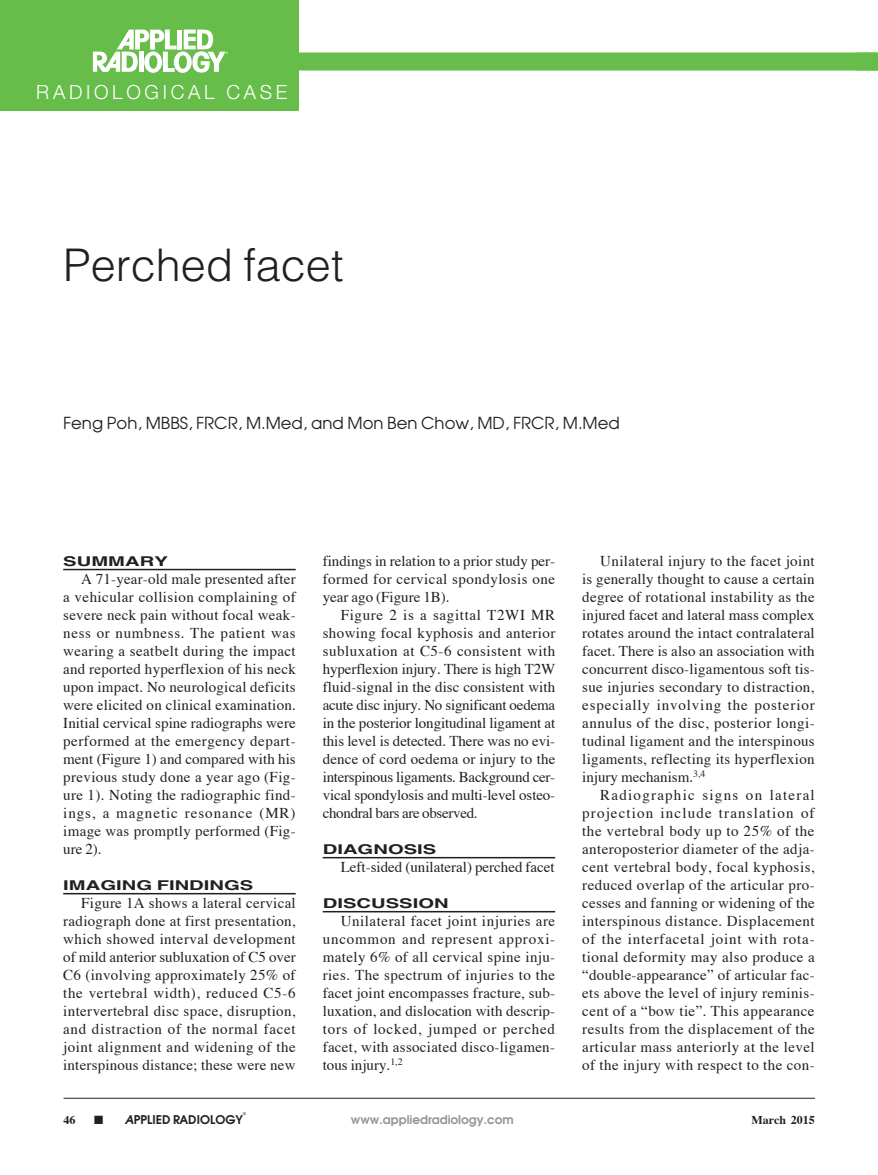
<style>
.page{position:relative;width:878px;height:1175px;background:#fff}
.page>*{position:absolute;margin:0;border:0;box-sizing:border-box;transform-origin:0 0}
.RC_title{font:300 45px "Helvetica";color:#231f20}
.t1{font:300 19.5px "Helvetica Neue LT Std";letter-spacing:.19em;color:#fff}
.RC_author_line{font:16.5px "Avant Garde";color:#231f20}
.RC_Body_Copy{font:15px/18px "Times";letter-spacing:.02em;color:#231f20;text-align:justify}
.RC_Body_Copy-2{font:15px "Times";color:#231f20}
.RC_subhead{font:700 13.5px "Helvetica";color:#231f20;scale:1.5 1}
.t2{font:600 12px "Avant Garde";color:#939598}
.t3{font:600 12px "Avant Garde";color:#231f20}
.t4{font:700 12px "Times";color:#231f20}
.t5{font:600 3.75px "Avant Garde";color:#231f20}
.s1{font-style:italic}
</style>
<div class="page">
<hr style="left:64px;top:1097px;width:750px;height:1px;background:#231f20">
<div style="left:279px;top:53px;width:599px;height:18px;background:#67bd4a"></div>
<div style="left:0;top:0;width:299px;height:111px;background:#67bd4a"></div>
<svg style="left:93px;top:29px;width:135px;height:44px"></svg>
<hr style="left:63px;top:569px;width:233px;height:1px;background:#231f20">
<hr style="left:63px;top:893px;width:233px;height:1px;background:#231f20">
<hr style="left:323px;top:857px;width:232px;height:1px;background:#231f20">
<hr style="left:323px;top:911px;width:232px;height:1px;background:#231f20">
<h2 class="t1" style="left:36px;top:81px;width:253px">RADIOLOGICAL CASE</h2>
<p class="RC_title" style="left:63px;top:237px;width:282px">Perched facet</p>
<p class="RC_author_line" style="left:63px;top:412px;width:558px">Feng Poh, MBBS, FRCR, M.Med, and Mon Ben Chow, MD, FRCR, M.Med</p>
<p class="RC_subhead" style="left:63px;top:552px;width:71px">SUMMARY</p>
<p class="RC_Body_Copy" style="left:63px;top:568px;width:234px;text-indent:18px">A 71-year-old male presented after a vehicular collision complaining of severe neck pain without focal weak&shy;ness or numbness. The patient was wearing a seatbelt during the impact and reported hyperflexion of his neck upon impact. No neurological deficits were elicited on clinical examination.<br>Initial cervical spine radiographs were performed at the emergency depart&shy;ment (Figure 1) and compared with his previous study done a year ago (Fig&shy;ure 1). Noting the radiographic find&shy;ings, a magnetic resonance (MR) image was promptly performed (Fig&shy;ure 2).</p>
<p class="RC_subhead" style="left:63px;top:876px;width:128px">IMAGING FINDINGS</p>
<p class="RC_Body_Copy" style="left:63px;top:892px;width:234px;text-indent:18px">Figure 1A shows a lateral cervical radiograph done at first presentation, which showed interval development of mild anterior subluxation of C5 over C6 (involving approximately 25% of the vertebral width), reduced C5-6 intervertebral disc space, disruption, and distraction of the normal facet joint alignment and widening of the interspinous distance; these were new</p>
<p class="RC_Body_Copy" style="left:323px;top:550px;width:234px">findings in relation to a prior study per&shy;formed for cervical spondylosis one year ago (Figure 1B).</p>
<p class="RC_Body_Copy" style="left:323px;top:604px;width:234px;text-indent:18px">Figure 2 is a sagittal T2WI MR showing focal kyphosis and anterior subluxation at C5-6 consistent with hyperflexion injury. There is high T2W fluid-signal in the disc consistent with acute disc injury. No significant oedema in the posterior longitudinal ligament at this level is detected. There was no evi&shy;dence of cord oedema or injury to the interspinous ligaments. Background cer&shy;vical spondylosis and multi-level osteo&shy;chondral bars are observed.</p>
<p class="RC_subhead" style="left:323px;top:840px;width:77px">DIAGNOSIS</p>
<p class="RC_Body_Copy-2" style="left:341px;top:852px;width:215px">Left-sided (unilateral) perched facet</p>
<p class="RC_subhead" style="left:323px;top:894px;width:86px">DISCUSSION</p>
<p class="RC_Body_Copy" style="left:323px;top:910px;width:234px;text-indent:18px">Unilateral facet joint injuries are uncommon and represent approxi&shy;mately 6% of all cervical spine inju&shy;ries. The spectrum of injuries to the facet joint encompasses fracture, sub&shy;luxation, and dislocation with descrip&shy;tors of locked, jumped or perched facet, with associated disco-ligamen&shy;tous injury.<sup>1,2</sup></p>
<p class="RC_Body_Copy" style="left:582px;top:550px;width:234px;text-indent:18px">Unilateral injury to the facet joint is generally thought to cause a certain degree of rotational instability as the injured facet and lateral mass complex rotates around the intact contralateral facet. There is also an association with concurrent disco-ligamentous soft tis&shy;sue injuries secondary to distraction, especially involving the posterior annulus of the disc, posterior longi&shy;tudinal ligament and the interspinous ligaments, reflecting its hyperflexion injury mechanism.<sup>3,4</sup></p>
<p class="RC_Body_Copy" style="left:582px;top:784px;width:234px;text-indent:18px">Radiographic signs on lateral projection include translation of the vertebral body up to 25% of the anteroposterior diameter of the adja&shy;cent vertebral body, focal kyphosis, reduced overlap of the articular pro&shy;cesses and fanning or widening of the interspinous distance. Displacement of the interfacetal joint with rota&shy;tional deformity may also produce a “double-appearance” of articular fac&shy;ets above the level of injury reminis&shy;cent of a “bow tie”. This appearance results from the displacement of the articular mass anteriorly at the level of the injury with respect to the con-</p>
<p class="t5" style="left:243px;top:1111px;width:4px">©</p>
<p class="t4" style="left:63px;top:1108px;width:13px">46</p>
<p class="t3" style="left:94px;top:1111px;width:150px">■ <span class="s1">A</span>PPLIED RADIOLOGY</p>
<p class="t2" style="left:351px;top:1111px;width:164px">www.appliedradiology.com</p>
<p class="t4" style="left:751px;top:1108px;width:65px">March 2015</p>
</div>
